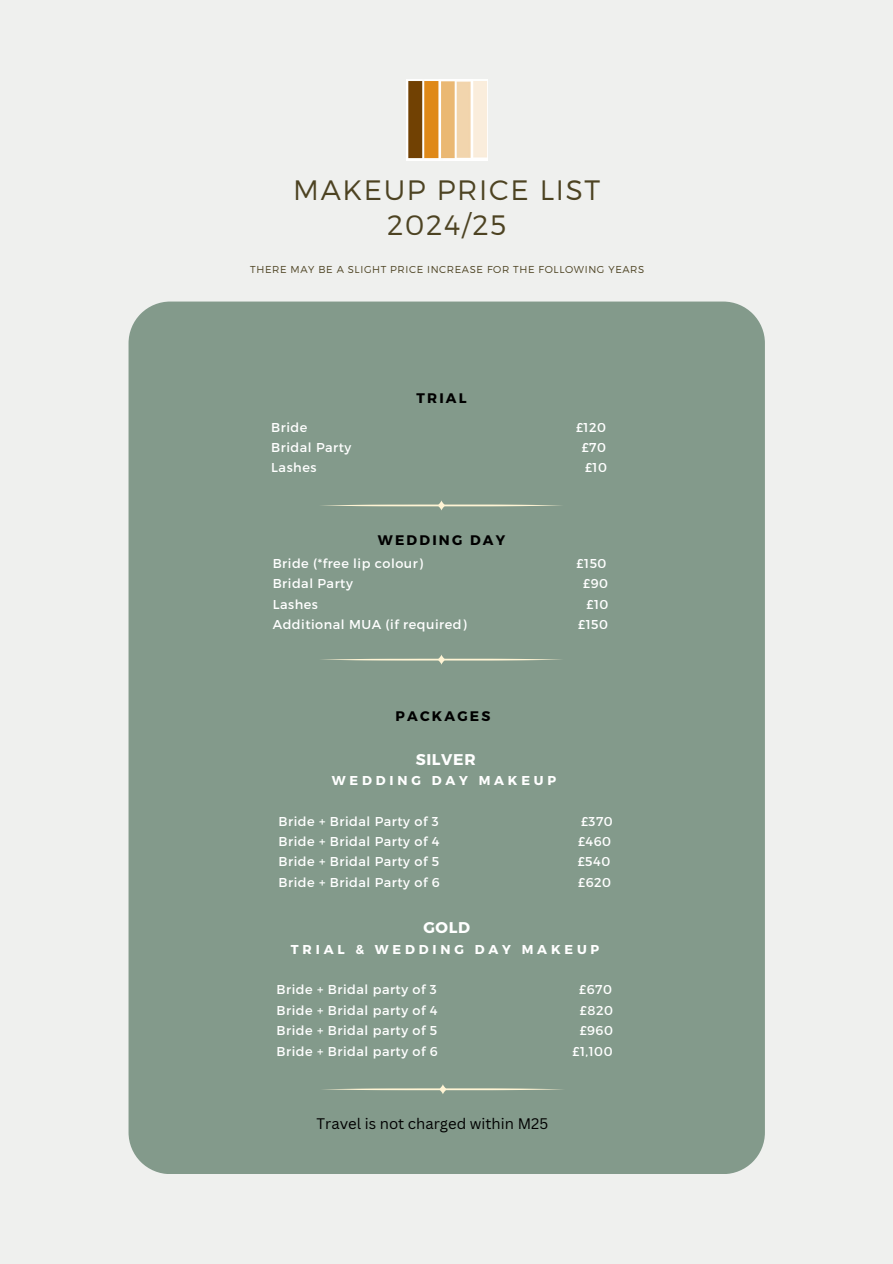
<style>
.page{position:relative;width:893px;height:1264px;background:#fff}
.page>*{position:absolute;margin:0;border:0;box-sizing:border-box;transform-origin:0 0}
.t1{font:300 28.05px/35.1px "Montserrat";letter-spacing:.06em;color:#4d4322;text-align:center}
.t2{font:700 15.6px "Montserrat";letter-spacing:.04em;color:#fff}
.t3{font:14.85px "Canva Sans";color:#000}
.t4{font:700 13.8px "Montserrat";letter-spacing:.16em;color:#000}
.t5{font:12.9px "Montserrat";letter-spacing:.04em;color:#fff}
.t6{font:700 12.9px "Montserrat";letter-spacing:.3em;color:#fff}
.t7{font:300 10.05px "Montserrat";letter-spacing:.06em;color:#4d4322}
</style>
<div class="page">
<div style="left:0;top:0;width:892px;height:1263px;background:#eff0ee"></div>
<img style="left:406px;top:79px;width:81px;height:81px">
<div style="left:128px;top:301px;width:636px;height:872px;background:#839a8b"></div>
<svg style="left:319px;top:500px;width:244px;height:10px;background:#94a795"></svg>
<svg style="left:319px;top:654px;width:244px;height:10px;background:#94a795"></svg>
<svg style="left:320px;top:1084px;width:245px;height:10px;background:#94a695"></svg>
<h1 class="t1" style="left:293px;top:171px;width:308px">MAKEUP PRICE LIST<br>2024/25</h1>
<p class="t7" style="left:250px;top:263px;width:395px">THERE MAY BE A SLIGHT PRICE INCREASE FOR THE FOLLOWING YEARS</p>
<p class="t4" style="left:416px;top:389px;width:52px">TRIAL</p>
<h5 class="t5" style="left:271px;top:419px;width:38px">Bride</h5>
<h5 class="t5" style="left:576px;top:419px;width:31px">£120</h5>
<h5 class="t5" style="left:271px;top:439px;width:82px">Bridal Party</h5>
<h5 class="t5" style="left:581px;top:439px;width:26px">£70</h5>
<h5 class="t5" style="left:271px;top:459px;width:47px">Lashes</h5>
<h5 class="t5" style="left:585px;top:459px;width:23px">£10</h5>
<p class="t4" style="left:378px;top:531px;width:129px">WEDDING DAY</p>
<h5 class="t5" style="left:273px;top:555px;width:152px">Bride (*free lip colour)</h5>
<h5 class="t5" style="left:576px;top:555px;width:31px">£150</h5>
<h5 class="t5" style="left:273px;top:575px;width:82px">Bridal Party</h5>
<h5 class="t5" style="left:583px;top:575px;width:26px">£90</h5>
<h5 class="t5" style="left:273px;top:595px;width:47px">Lashes</h5>
<h5 class="t5" style="left:586px;top:595px;width:23px">£10</h5>
<h5 class="t5" style="left:273px;top:616px;width:195px">Additional MUA (if required)</h5>
<h5 class="t5" style="left:578px;top:616px;width:31px">£150</h5>
<h2 class="t4" style="left:395px;top:706px;width:96px">PACKAGES</h2>
<h2 class="t2" style="left:416px;top:749px;width:61px">SILVER</h2>
<h2 class="t6" style="left:332px;top:772px;width:226px">WEDDING DAY MAKEUP</h2>
<h5 class="t5" style="left:278px;top:812px;width:161px">Bride + Bridal Party of 3</h5>
<h5 class="t5" style="left:581px;top:812px;width:33px">£370</h5>
<h5 class="t5" style="left:278px;top:833px;width:162px">Bride + Bridal Party of 4</h5>
<h5 class="t5" style="left:578px;top:833px;width:35px">£460</h5>
<h5 class="t5" style="left:278px;top:853px;width:162px">Bride + Bridal Party of 5</h5>
<h5 class="t5" style="left:577px;top:853px;width:34px">£540</h5>
<h5 class="t5" style="left:278px;top:873px;width:162px">Bride + Bridal Party of 6</h5>
<p class="t5" style="left:578px;top:873px;width:34px">£620</p>
<h4 class="t2" style="left:423px;top:917px;width:48px">GOLD</h4>
<h4 class="t6" style="left:291px;top:940px;width:310px">TRIAL &amp; WEDDING DAY MAKEUP</h4>
<h5 class="t5" style="left:276px;top:981px;width:162px">Bride + Bridal party of 3</h5>
<h5 class="t5" style="left:579px;top:981px;width:34px">£670</h5>
<h5 class="t5" style="left:276px;top:1001px;width:162px">Bride + Bridal party of 4</h5>
<h5 class="t5" style="left:580px;top:1001px;width:35px">£820</h5>
<h5 class="t5" style="left:276px;top:1022px;width:162px">Bride + Bridal party of 5</h5>
<h5 class="t5" style="left:579px;top:1022px;width:35px">£960</h5>
<h5 class="t5" style="left:276px;top:1042px;width:163px">Bride + Bridal party of 6</h5>
<h4 class="t5" style="left:572px;top:1042px;width:42px">£1,100</h4>
<h2 class="t3" style="left:316px;top:1113px;width:233px">Travel is not charged within M25</h2>
</div>
